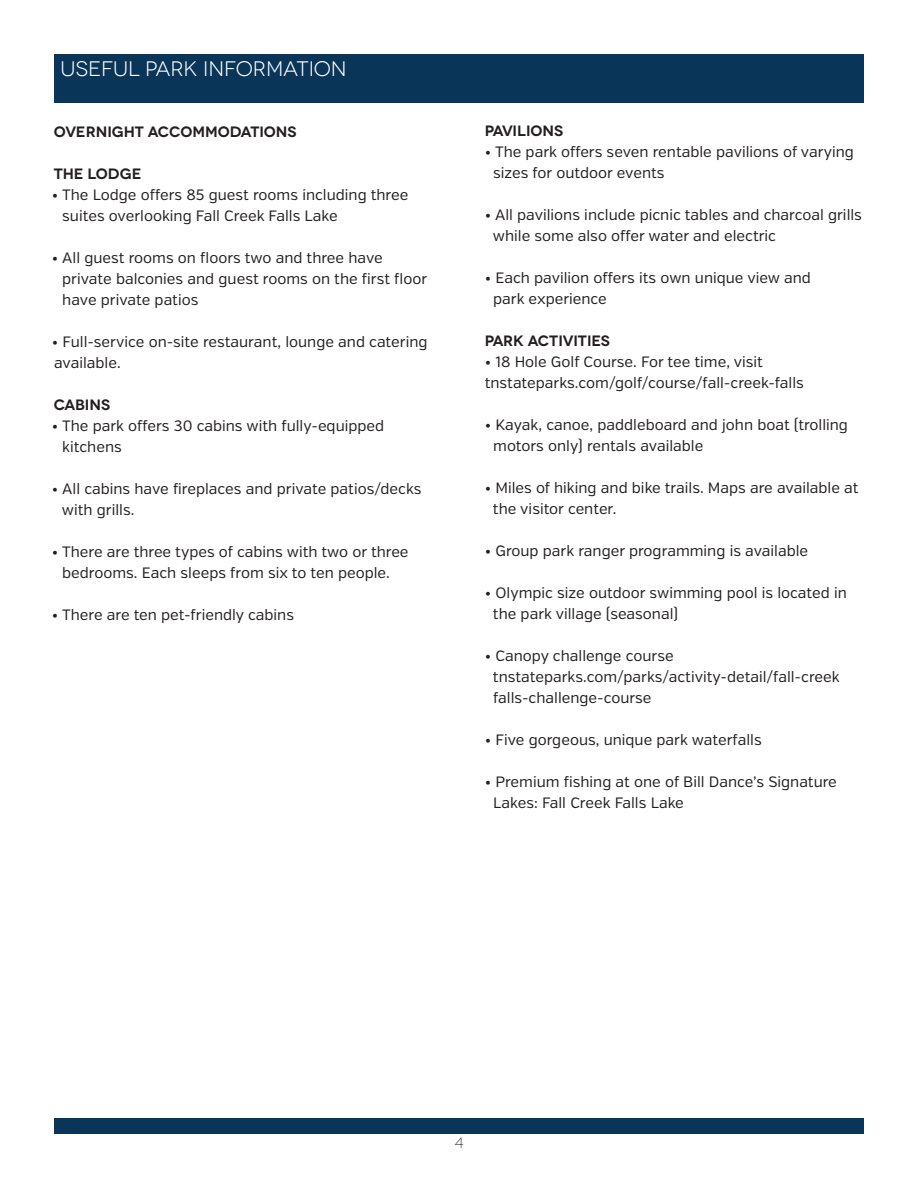
<style>
.page{position:relative;width:918px;height:1188px;background:#fff}
.page>*{position:absolute;margin:0;border:0;box-sizing:border-box;transform-origin:0 0}
.t1{font:21px "Novecentowide";letter-spacing:-.005em;color:#fff}
.Text_big{font:15px/21px "Verb";color:#231f20}
.t2{font:600 15px "Novecentowide";letter-spacing:-.005em;color:#231f20}
.t3{font:300 15px "Novecentowide";color:#231f20}
</style>
<div class="page">
<div style="left:54px;top:54px;width:810px;height:48px;background:#093558"></div>
<div style="left:54px;top:1119px;width:809px;height:15px;background:#093558"></div>
<p class="t1" style="left:61px;top:56px;width:288px">USEFUL PARK INFORMATION</p>
<p class="t2" style="left:54px;top:122px;width:244px">OVERNIGHT ACCOMMODATIONS</p>
<p class="t2" style="left:54px;top:165px;width:89px">THE LODGE</p>
<p class="Text_big" style="left:62px;top:185px;width:348px;text-indent:-10px">• The Lodge offers 85 guest rooms including three suites overlooking Fall Creek Falls Lake</p>
<p class="Text_big" style="left:52px;top:248px;width:332px">• All guest rooms on floors two and three have</p>
<p class="Text_big" style="left:62px;top:269px;width:366px">private balconies and guest rooms on the first floor have private patios</p>
<p class="Text_big" style="left:52px;top:332px;width:377px">• Full-service on-site restaurant, lounge and catering available.</p>
<p class="t2" style="left:54px;top:396px;width:58px">CABINS</p>
<p class="Text_big" style="left:62px;top:416px;width:323px;text-indent:-10px">• The park offers 30 cabins with fully-equipped kitchens</p>
<p class="Text_big" style="left:62px;top:479px;width:361px;text-indent:-10px">• All cabins have fireplaces and private patios/decks with grills.</p>
<p class="Text_big" style="left:52px;top:542px;width:358px;text-align:center">• There are three types of cabins with two or three bedrooms. Each sleeps from six to ten people.</p>
<p class="Text_big" style="left:52px;top:605px;width:244px">• There are ten pet-friendly cabins</p>
<p class="t2" style="left:485px;top:122px;width:80px">PAVILIONS</p>
<p class="Text_big" style="left:493px;top:142px;width:362px;text-indent:-8px">• The park offers seven rentable pavilions of varying sizes for outdoor events</p>
<p class="Text_big" style="left:485px;top:205px;width:379px">• All pavilions include picnic tables and charcoal grills</p>
<p class="Text_big" style="left:493px;top:226px;width:285px">while some also offer water and electric</p>
<p class="Text_big" style="left:493px;top:268px;width:319px;text-indent:-8px">• Each pavilion offers its own unique view and park experience</p>
<p class="t2" style="left:485px;top:332px;width:127px">PARK ACTIVITIES</p>
<p class="Text_big" style="left:485px;top:352px;width:321px">• 18 Hole Golf Course. For tee time, visit tnstateparks.com/golf/course/fall-creek-falls</p>
<p class="Text_big" style="left:493px;top:415px;width:356px;text-indent:-8px">• Kayak, canoe, paddleboard and john boat (trolling motors only) rentals available</p>
<p class="Text_big" style="left:493px;top:478px;width:367px;text-indent:-8px">• Miles of hiking and bike trails. Maps are available at the visitor center.</p>
<p class="Text_big" style="left:485px;top:541px;width:325px">• Group park ranger programming is available</p>
<p class="Text_big" style="left:493px;top:583px;width:355px;text-indent:-8px">• Olympic size outdoor swimming pool is located in the park village (seasonal)</p>
<p class="Text_big" style="left:493px;top:646px;width:348px;text-indent:-8px">• Canopy challenge course tnstateparks.com/parks/activity-detail/fall-creek</p>
<p class="Text_big" style="left:493px;top:688px;width:160px">falls-challenge-course</p>
<p class="Text_big" style="left:485px;top:730px;width:278px">• Five gorgeous, unique park waterfalls</p>
<p class="Text_big" style="left:493px;top:772px;width:345px;text-indent:-8px">• Premium fishing at one of Bill Dance’s Signature<br>Lakes: Fall Creek Falls Lake</p>
<p class="t3" style="left:454px;top:1134px;width:11px">4</p>
</div>
